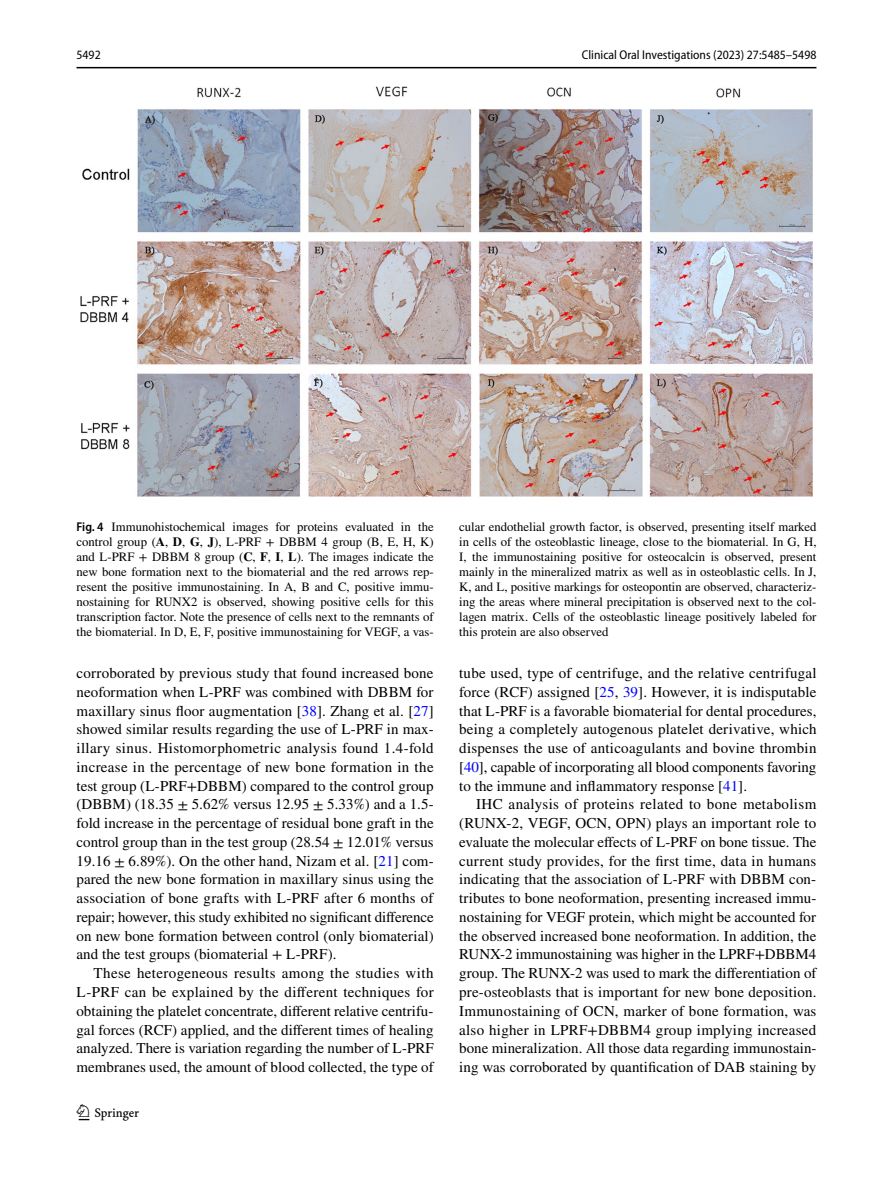
<style>
.page{position:relative;width:893px;height:1187px;background:#fff}
.page>*{position:absolute;margin:0;border:0;box-sizing:border-box;transform-origin:0 0}
.t1{font:22.5px "Springnew Regular 2";color:#000}
.t2{font:15px/18.8px "STIX";letter-spacing:.005em;color:#000;text-align:justify}
.t3{font:12.75px/15px "STIX";color:#000;text-align:justify}
.t4{font:semi-condensed 12.75px "Myriad Pro";color:#000}
.s1{font-family:"Myriad Pro";font-weight:600;font-stretch:semi-condensed}
.s2{font-weight:700}
.s3{color:#00f}
</style>
<div class="page">
<hr style="left:77px;top:67px;width:739px;height:1px;background:#000">
<img style="left:81px;top:87px;width:731px;height:409px">
<p class="t4" style="left:77px;top:48px;width:26px">5492</p>
<p class="t4" style="left:582px;top:48px;width:236px">Clinical Oral Investigations (2023) 27:5485–5498</p>
<p class="t3" style="left:77px;top:520px;width:359px"><span class="s1">Fig. 4</span> Immunohistochemical images for proteins evaluated in the control group (<span class="s2">A</span>, <span class="s2">D</span>, <span class="s2">G</span>, <span class="s2">J</span>), L-PRF + DBBM 4 group (B, E, H, K) and L-PRF + DBBM 8 group (<span class="s2">C</span>, <span class="s2">F</span>, <span class="s2">I</span>, <span class="s2">L</span>). The images indicate the new bone formation next to the biomaterial and the red arrows rep&shy;resent the positive immunostaining. In A, B and C, positive immu&shy;nostaining for RUNX2 is observed, showing positive cells for this transcription factor. Note the presence of cells next to the remnants of the biomaterial. In D, E, F, positive immunostaining for VEGF, a vas-</p>
<p class="t3" style="left:459px;top:520px;width:359px">cular endothelial growth factor, is observed, presenting itself marked in cells of the osteoblastic lineage, close to the biomaterial. In G, H, I, the immunostaining positive for osteocalcin is observed, present mainly in the mineralized matrix as well as in osteoblastic cells. In J, K, and L, positive markings for osteopontin are observed, characteriz&shy;ing the areas where mineral precipitation is observed next to the col&shy;lagen matrix. Cells of the osteoblastic lineage positively labeled for this protein are also observed</p>
<p class="t2" style="left:77px;top:664px;width:359px">corroborated by previous study that found increased bone neoformation when L-PRF was combined with DBBM for maxillary sinus floor augmentation [<span class="s3">38</span>]. Zhang et al. [<span class="s3">27</span>] showed similar results regarding the use of L-PRF in max&shy;illary sinus. Histomorphometric analysis found 1.4-fold increase in the percentage of new bone formation in the test group (L-PRF+DBBM) compared to the control group (DBBM) (18.35 ± 5.62% versus 12.95 ± 5.33%) and a 1.5- fold increase in the percentage of residual bone graft in the control group than in the test group (28.54 ± 12.01% versus 19.16 ± 6.89%). On the other hand, Nizam et al. [<span class="s3">21</span>] com&shy;pared the new bone formation in maxillary sinus using the association of bone grafts with L-PRF after 6 months of repair; however, this study exhibited no significant difference on new bone formation between control (only biomaterial) and the test groups (biomaterial + L-PRF).</p>
<p class="t2" style="left:77px;top:964px;width:359px;text-indent:17px">These heterogeneous results among the studies with L-PRF can be explained by the different techniques for obtaining the platelet concentrate, different relative centrifu&shy;gal forces (RCF) applied, and the different times of healing analyzed. There is variation regarding the number of L-PRF membranes used, the amount of blood collected, the type of</p>
<h1 class="t1" style="left:79px;top:1104px;width:62px">1 3</h1>
<p class="t2" style="left:459px;top:664px;width:359px">tube used, type of centrifuge, and the relative centrifugal force (RCF) assigned [<span class="s3">25</span>, <span class="s3">39</span>]. However, it is indisputable that L-PRF is a favorable biomaterial for dental procedures, being a completely autogenous platelet derivative, which dispenses the use of anticoagulants and bovine thrombin [<span class="s3">40</span>], capable of incorporating all blood components favoring to the immune and inflammatory response [<span class="s3">41</span>].</p>
<p class="t2" style="left:459px;top:796px;width:359px;text-indent:17px">IHC analysis of proteins related to bone metabolism (RUNX-2, VEGF, OCN, OPN) plays an important role to evaluate the molecular effects of L-PRF on bone tissue. The current study provides, for the first time, data in humans indicating that the association of L-PRF with DBBM con&shy;tributes to bone neoformation, presenting increased immu&shy;nostaining for VEGF protein, which might be accounted for the observed increased bone neoformation. In addition, the RUNX-2 immunostaining was higher in the LPRF+DBBM4 group. The RUNX-2 was used to mark the differentiation of pre-osteoblasts that is important for new bone deposition.<br>Immunostaining of OCN, marker of bone formation, was also higher in LPRF+DBBM4 group implying increased bone mineralization. All those data regarding immunostain&shy;ing was corroborated by quantification of DAB staining by</p>
</div>
